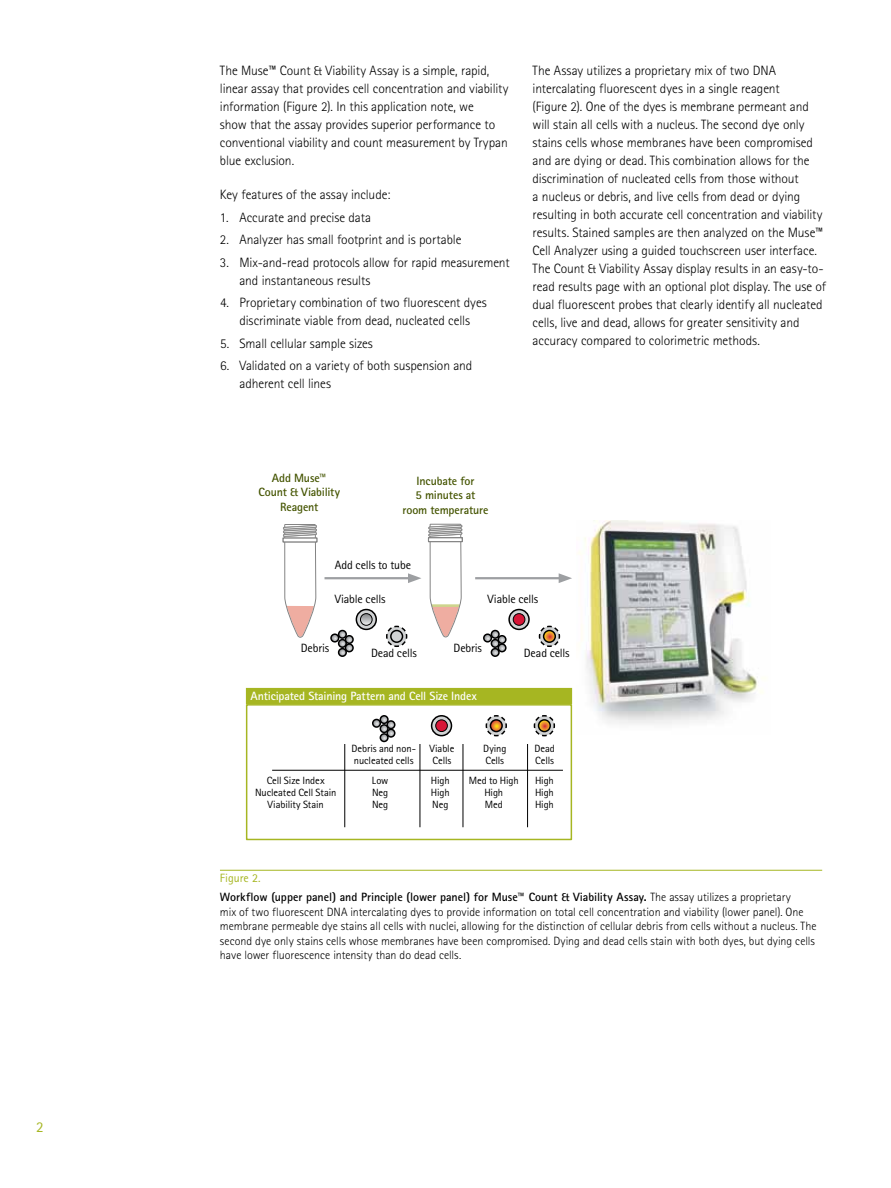
<style>
.page{position:relative;width:891px;height:1188px;background:#fff}
.page>*{position:absolute;margin:0;border:0;box-sizing:border-box;transform-origin:0 0}
.t1{font:15px "Merck Sans Serif Pro";color:#a6b622}
.t2{font:300 13.5px/18px "Merck Sans Serif Pro";letter-spacing:-.005em;color:#000}
.t3{font:300 12px/14.4px "Merck Sans Serif Pro";color:#000}
.t4{font:700 12px/18.9px "Merck Sans Serif Pro";letter-spacing:-.005em;color:#000}
.t5{font:700 12px/14.4px "Merck Sans Serif Pro";letter-spacing:-.01em;color:#445400;text-align:center}
.t6{font:12px "Merck Sans Serif Pro";letter-spacing:-.01em;color:#000}
.t7{font:700 12px "Merck Sans Serif Pro";letter-spacing:-.015em;color:#fff}
.t8{font:10.5px/12px "Merck Sans Serif Pro";letter-spacing:-.01em;color:#000}
.s1{font-weight:400;color:#a6b622}
.s2{font-weight:300}
</style>
<div class="page">
<svg style="left:282px;top:524px;width:36px;height:114px"></svg>
<svg style="left:428px;top:524px;width:35px;height:113px"></svg>
<img style="left:578px;top:521px;width:185px;height:203px">
<svg style="left:356px;top:610px;width:20px;height:19px"></svg>
<div style="left:356px;top:609px;width:21px;height:21px;border:2px solid #000;border-radius:50%"></div>
<svg style="left:386px;top:625px;width:22px;height:22px"></svg>
<svg style="left:360px;top:614px;width:12px;height:11px"></svg>
<div style="left:360px;top:613px;width:13px;height:13px;border:1px solid #000;border-radius:50%"></div>
<div style="left:391px;top:631px;width:12px;height:11px;background:#d1d3d4;border-radius:50%"></div>
<div style="left:390px;top:630px;width:13px;height:13px;border:2px solid #000;border-radius:50%"></div>
<div style="left:338px;top:630px;width:9px;height:9px;border:2px solid #000;border-radius:50%"></div>
<div style="left:345px;top:635px;width:9px;height:9px;border:2px solid #000;border-radius:50%"></div>
<div style="left:330px;top:633px;width:9px;height:10px;border:2px solid #000;border-radius:50%"></div>
<div style="left:338px;top:648px;width:9px;height:9px;border:2px solid #000;border-radius:50%"></div>
<svg style="left:331px;top:631px;width:22px;height:25px"></svg>
<div style="left:345px;top:643px;width:9px;height:9px;border:2px solid #000;border-radius:50%"></div>
<div style="left:380px;top:715px;width:9px;height:9px;border:2px solid #000;border-radius:50%"></div>
<div style="left:386px;top:720px;width:10px;height:9px;border:2px solid #000;border-radius:50%"></div>
<div style="left:372px;top:719px;width:9px;height:9px;border:2px solid #000;border-radius:50%"></div>
<div style="left:380px;top:733px;width:9px;height:9px;border:2px solid #000;border-radius:50%"></div>
<svg style="left:373px;top:716px;width:22px;height:25px"></svg>
<div style="left:386px;top:729px;width:10px;height:9px;border:2px solid #000;border-radius:50%"></div>
<svg style="left:509px;top:610px;width:20px;height:19px"></svg>
<div style="left:508px;top:609px;width:22px;height:21px;border:2px solid #000;border-radius:50%"></div>
<div style="left:513px;top:614px;width:12px;height:11px;background:#d71637;border-radius:50%"></div>
<div style="left:513px;top:613px;width:12px;height:13px;border:1px solid #000;border-radius:50%"></div>
<svg style="left:432px;top:716px;width:19px;height:20px"></svg>
<div style="left:431px;top:715px;width:21px;height:21px;border:2px solid #000;border-radius:50%"></div>
<div style="left:436px;top:720px;width:11px;height:12px;background:#d71637;border-radius:50%"></div>
<div style="left:435px;top:720px;width:13px;height:12px;border:1px solid #000;border-radius:50%"></div>
<svg style="left:538px;top:625px;width:23px;height:22px"></svg>
<div style="left:543px;top:630px;width:13px;height:13px;border:2px solid #000;border-radius:50%"></div>
<svg style="left:485px;top:715px;width:22px;height:22px"></svg>
<div style="left:490px;top:719px;width:13px;height:13px;border:2px solid #000;border-radius:50%"></div>
<svg style="left:533px;top:715px;width:23px;height:22px"></svg>
<div style="left:538px;top:719px;width:13px;height:13px;border:2px solid #000;border-radius:50%"></div>
<div style="left:491px;top:630px;width:9px;height:9px;border:2px solid #000;border-radius:50%"></div>
<div style="left:497px;top:635px;width:10px;height:9px;border:2px solid #000;border-radius:50%"></div>
<div style="left:483px;top:633px;width:9px;height:10px;border:2px solid #000;border-radius:50%"></div>
<div style="left:491px;top:648px;width:9px;height:9px;border:2px solid #000;border-radius:50%"></div>
<svg style="left:484px;top:631px;width:22px;height:25px"></svg>
<div style="left:497px;top:643px;width:10px;height:9px;border:2px solid #000;border-radius:50%"></div>
<hr style="left:325px;top:577px;width:87px;height:2px;background:#9d9fa2">
<svg style="left:408px;top:573px;width:13px;height:10px"></svg>
<hr style="left:475px;top:577px;width:88px;height:2px;background:#9d9fa2">
<svg style="left:559px;top:573px;width:13px;height:10px"></svg>
<div style="left:246px;top:704px;width:326px;height:136px;border:2px solid #a6b622"></div>
<hr style="left:272px;top:770px;width:291px;height:1px;background:#000">
<hr style="left:527px;top:744px;width:1px;height:83px;background:#000">
<hr style="left:463px;top:744px;width:1px;height:83px;background:#000">
<hr style="left:420px;top:744px;width:1px;height:83px;background:#000">
<hr style="left:344px;top:744px;width:1px;height:83px;background:#000">
<hr style="left:220px;top:870px;width:602px;height:1px;background:#a6b622">
<div style="left:246px;top:688px;width:326px;height:16px;background:#a6b622"></div>
<p class="t1" style="left:36px;top:1118px;width:9px">2</p>
<p class="t2" style="left:220px;top:61px;width:290px">The Muse™ Count &amp; Viability Assay is a simple, rapid, linear assay that provides cell concentration and viability information (Figure 2). In this application note, we<br>show that the assay provides superior performance to conventional viability and count measurement by Trypan blue exclusion.</p>
<p class="t2" style="left:220px;top:186px;width:172px">Key features of the assay include:</p>
<p class="t2" style="left:220px;top:208px;width:153px">1. Accurate and precise data</p>
<p class="t2" style="left:220px;top:231px;width:243px">2. Analyzer has small footprint and is portable</p>
<p class="t2" style="left:240px;top:253px;width:272px;text-indent:-20px">3. Mix-and-read protocols allow for rapid measurement and instantaneous results</p>
<p class="t2" style="left:220px;top:294px;width:268px;text-align:center">4. Proprietary combination of two fluorescent dyes discriminate viable from dead, nucleated cells</p>
<p class="t2" style="left:220px;top:334px;width:154px">5. Small cellular sample sizes</p>
<p class="t2" style="left:240px;top:357px;width:234px;text-indent:-19px">6. Validated on a variety of both suspension and adherent cell lines</p>
<p class="t2" style="left:533px;top:61px;width:295px">The Assay utilizes a proprietary mix of two DNA intercalating fluorescent dyes in a single reagent<br>(Figure 2). One of the dyes is membrane permeant and will stain all cells with a nucleus. The second dye only stains cells whose membranes have been compromised and are dying or dead. This combination allows for the discrimination of nucleated cells from those without<br>a nucleus or debris, and live cells from dead or dying resulting in both accurate cell concentration and viability results. Stained samples are then analyzed on the Muse™ Cell Analyzer using a guided touchscreen user interface.<br>The Count &amp; Viability Assay display results in an easy-to&shy;read results page with an optional plot display. The use of dual fluorescent probes that clearly identify all nucleated cells, live and dead, allows for greater sensitivity and accuracy compared to colorimetric methods.</p>
<p class="t5" style="left:259px;top:471px;width:83px">Add Muse™<br>Count &amp; Viability<br>Reagent</p>
<p class="t5" style="left:402px;top:474px;width:88px">Incubate for<br>5 minutes at room temperature</p>
<p class="t6" style="left:335px;top:558px;width:78px">Add cells to tube</p>
<p class="t6" style="left:335px;top:592px;width:52px">Viable cells</p>
<p class="t6" style="left:488px;top:592px;width:52px">Viable cells</p>
<p class="t6" style="left:301px;top:641px;width:30px">Debris</p>
<p class="t6" style="left:371px;top:646px;width:47px">Dead cells</p>
<p class="t6" style="left:454px;top:641px;width:30px">Debris</p>
<p class="t6" style="left:524px;top:646px;width:47px">Dead cells</p>
<p class="t7" style="left:250px;top:688px;width:228px">Anticipated Staining Pattern and Cell Size Index</p>
<p class="t8" style="left:352px;top:743px;width:66px">Debris and non&shy;nucleated cells</p>
<p class="t8" style="left:430px;top:743px;width:26px">Viable<br>Cells</p>
<p class="t8" style="left:483px;top:743px;width:25px">Dying<br>Cells</p>
<p class="t8" style="left:534px;top:743px;width:22px">Dead<br>Cells</p>
<p class="t8" style="left:255px;top:775px;width:83px;text-align:center">Cell Size Index<br>Nucleated Cell Stain<br>Viability Stain</p>
<p class="t8" style="left:372px;top:775px;width:18px;text-align:justify">Low Neg Neg</p>
<p class="t8" style="left:431px;top:775px;width:20px;text-align:justify">High High Neg</p>
<p class="t8" style="left:469px;top:775px;width:52px;text-align:center">Med to High<br>High<br>Med</p>
<p class="t8" style="left:535px;top:775px;width:20px;text-align:justify">High High High</p>
<p class="t4" style="left:220px;top:869px;width:573px"><span class="s1">Figure 2.<br></span>Workflow (upper panel) and Principle (lower panel) for Muse™ Count &amp; Viability Assay. <span class="s2">The assay utilizes a proprietary</span></p>
<p class="t3" style="left:220px;top:905px;width:598px">mix of two fluorescent DNA intercalating dyes to provide information on total cell concentration and viability (lower panel). One membrane permeable dye stains all cells with nuclei, allowing for the distinction of cellular debris from cells without a nucleus. The second dye only stains cells whose membranes have been compromised. Dying and dead cells stain with both dyes, but dying cells have lower fluorescence intensity than do dead cells.</p>
</div>
